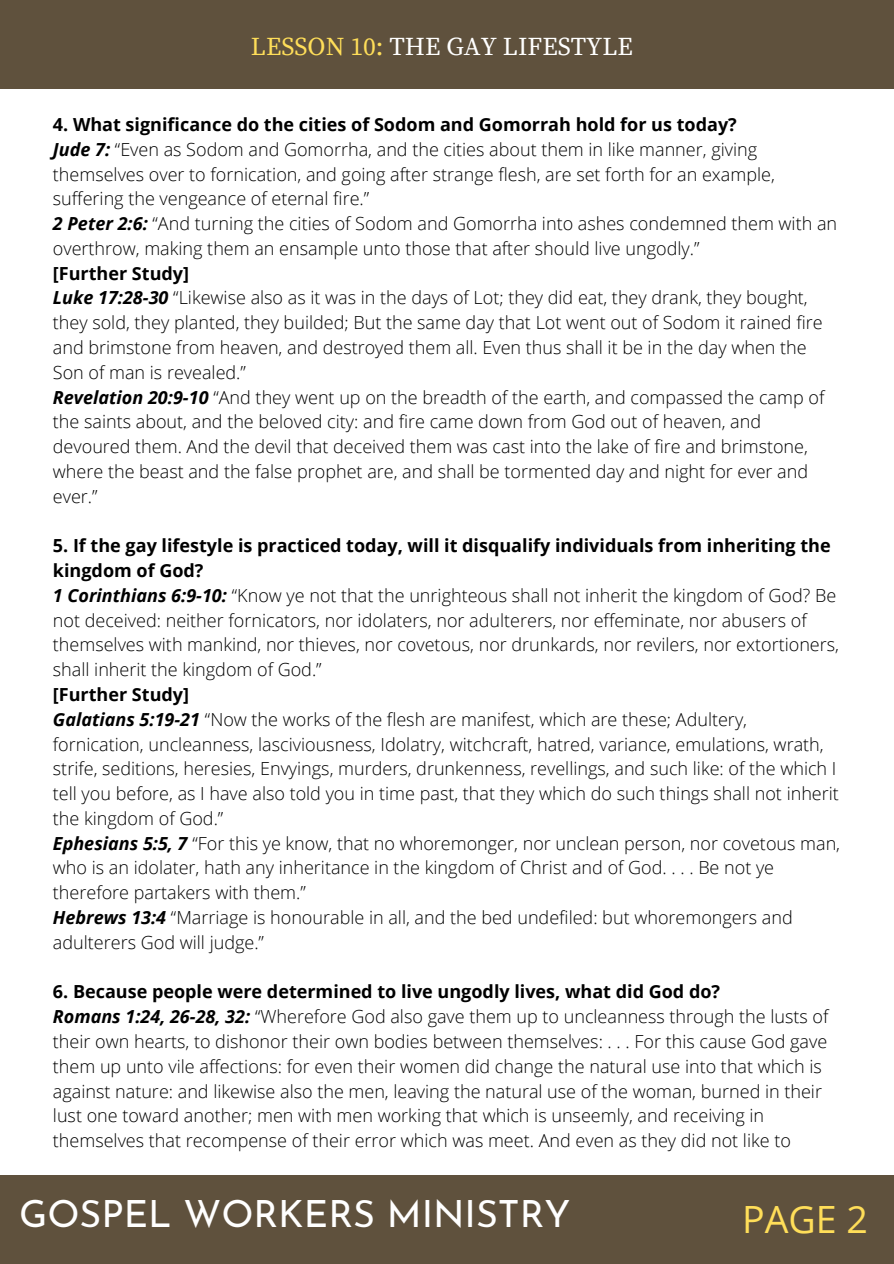
<style>
.page{position:relative;width:894px;height:1264px;background:#fff}
.page>*{position:absolute;margin:0;border:0;box-sizing:border-box;transform-origin:0 0}
.t1{font:37.5px "Josefin Sans";color:#fff}
.t2{font:37.5px "Open Sans";color:#ffde59}
.t3{font:25.5px "Source Serif Pro";color:#fff}
.t4{font:300 18px/24.8px "Open Sans";color:#000}
.t5{font:700 18px/24.8px "Open Sans";color:#000}
.s1{color:#ffde59}
.s2{font-weight:700;font-style:italic}
</style>
<div class="page">
<div style="left:0;top:1175px;width:893px;height:88px;background:#5f513d"></div>
<div style="left:0;top:0;width:893px;height:89px;background:#5f513d"></div>
<p class="t3" style="left:251px;top:32px;width:383px"><span class="s1">LESSON 10:</span> THE GAY LIFESTYLE</p>
<p class="t5" style="left:53px;top:112px;width:685px">4. What significance do the cities of Sodom and Gomorrah hold for us today?</p>
<p class="t4" style="left:53px;top:136px;width:723px"><span class="s2">Jude 7:</span> “Even as Sodom and Gomorrha, and the cities about them in like manner, giving themselves over to fornication, and going after strange flesh, are set forth for an example, suffering the vengeance of eternal fire.”</p>
<p class="t4" style="left:53px;top:211px;width:785px"><span class="s2">2 Peter 2:6:</span> “And turning the cities of Sodom and Gomorrha into ashes condemned them with an overthrow, making them an ensample unto those that after should live ungodly.”</p>
<p class="t5" style="left:53px;top:260px;width:138px">[Further Study]</p>
<p class="t4" style="left:53px;top:285px;width:771px"><span class="s2">Luke 17:28-30</span> “Likewise also as it was in the days of Lot; they did eat, they drank, they bought, they sold, they planted, they builded; But the same day that Lot went out of Sodom it rained fire and brimstone from heaven, and destroyed them all. Even thus shall it be in the day when the Son of man is revealed.”</p>
<p class="t4" style="left:53px;top:384px;width:772px"><span class="s2">Revelation 20:9-10</span> “And they went up on the breadth of the earth, and compassed the camp of the saints about, and the beloved city: and fire came down from God out of heaven, and devoured them. And the devil that deceived them was cast into the lake of fire and brimstone, where the beast and the false prophet are, and shall be tormented day and night for ever and ever.”</p>
<p class="t5" style="left:53px;top:533px;width:779px">5. If the gay lifestyle is practiced today, will it disqualify individuals from inheriting the kingdom of God?</p>
<p class="t4" style="left:53px;top:582px;width:787px"><span class="s2">1 Corinthians 6:9-10:</span> “Know ye not that the unrighteous shall not inherit the kingdom of God? Be not deceived: neither fornicators, nor idolaters, nor adulterers, nor effeminate, nor abusers of themselves with mankind, nor thieves, nor covetous, nor drunkards, nor revilers, nor extortioners, shall inherit the kingdom of God.”</p>
<p class="t5" style="left:53px;top:681px;width:138px">[Further Study]</p>
<p class="t4" style="left:53px;top:706px;width:787px"><span class="s2">Galatians 5:19-21</span> “Now the works of the flesh are manifest, which are these; Adultery, fornication, uncleanness, lasciviousness, Idolatry, witchcraft, hatred, variance, emulations, wrath, strife, seditions, heresies, Envyings, murders, drunkenness, revellings, and such like: of the which I tell you before, as I have also told you in time past, that they which do such things shall not inherit the kingdom of God.”</p>
<p class="t4" style="left:53px;top:830px;width:788px"><span class="s2">Ephesians 5:5, 7</span> “For this ye know, that no whoremonger, nor unclean person, nor covetous man, who is an idolater, hath any inheritance in the kingdom of Christ and of God. . . . Be not ye therefore partakers with them.”</p>
<p class="t4" style="left:53px;top:904px;width:741px"><span class="s2">Hebrews 13:4</span> “Marriage is honourable in all, and the bed undefiled: but whoremongers and adulterers God will judge.”</p>
<p class="t5" style="left:53px;top:979px;width:668px">6. Because people were determined to live ungodly lives, what did God do?</p>
<p class="t4" style="left:53px;top:1003px;width:776px"><span class="s2">Romans 1:24, 26-28, 32:</span> “Wherefore God also gave them up to uncleanness through the lusts of their own hearts, to dishonor their own bodies between themselves: . . . For this cause God gave them up unto vile affections: for even their women did change the natural use into that which is against nature: and likewise also the men, leaving the natural use of the woman, burned in their lust one toward another; men with men working that which is unseemly, and receiving in themselves that recompense of their error which was meet. And even as they did not like to</p>
<p class="t1" style="left:19px;top:1199px;width:553px">GOSPEL WORKERS MINISTRY</p>
<p class="t2" style="left:741px;top:1192px;width:127px">PAGE 2</p>
</div>
